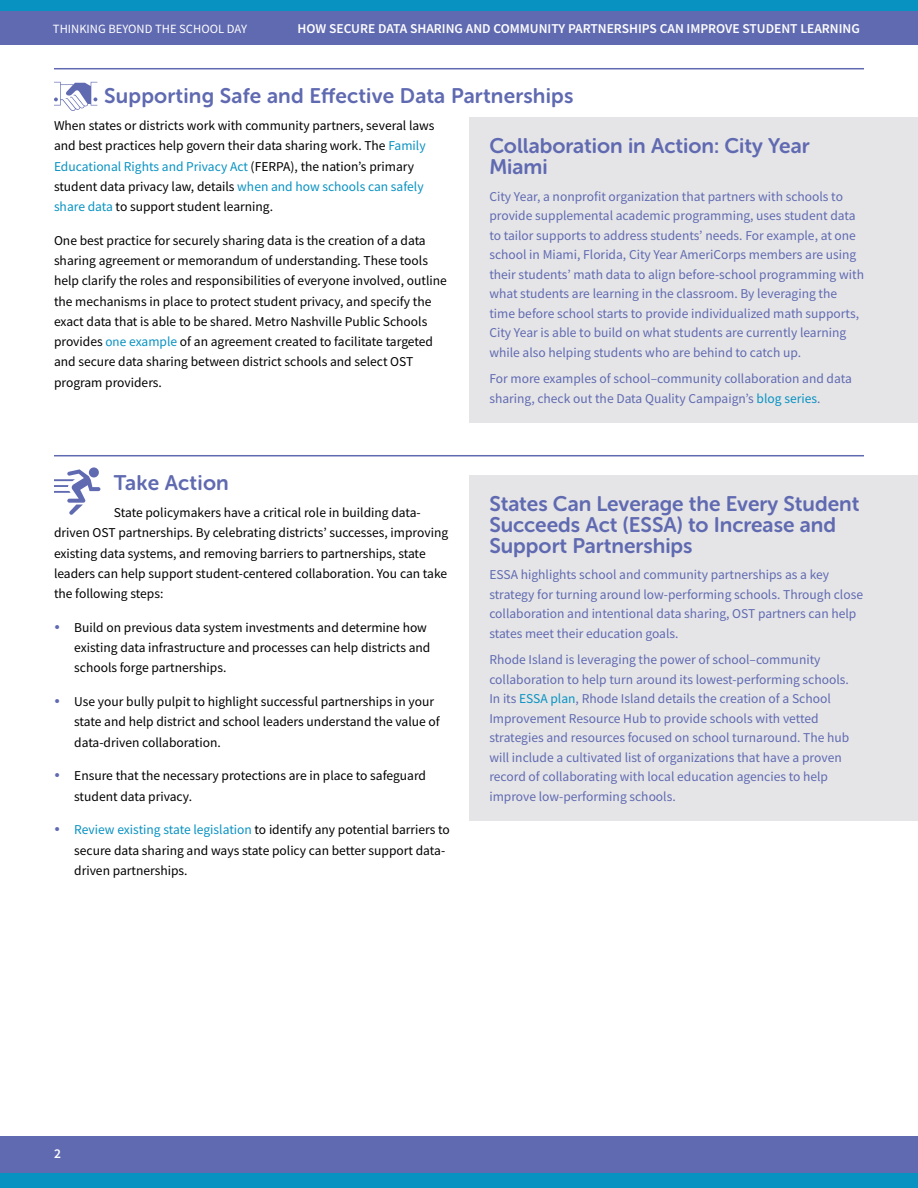
<style>
.page{position:relative;width:918px;height:1188px;background:#fff}
.page>*{position:absolute;margin:0;border:0;box-sizing:border-box;transform-origin:0 0}
.t1{font:21px/21px "Museo Sans Rounded 700";color:#606ab1}
.t2{font:13.5px/20.2px "Source Sans Pro";color:#000}
.t3{font:13.5px/19.5px "Source Sans Pro";color:#606ab1}
.t4{font:600 13.5px "Source Sans Pro";color:#fff}
.t5{font:12.6px "Source Sans Pro";color:#fff}
.s1{color:#0892c2}
.s2{font-family:"Calibri";color:#0892c2}
</style>
<div class="page">
<div style="left:0;top:0;width:918px;height:45px;background:#606ab1"></div>
<div style="left:0;top:0;width:918px;height:11px;background:#0892c2"></div>
<div style="left:0;top:1137px;width:918px;height:47px;background:#606ab1"></div>
<div style="left:0;top:1174px;width:918px;height:14px;background:#0892c2"></div>
<hr style="left:54px;top:68px;width:810px;height:1px;background:#606ab1">
<hr style="left:54px;top:455px;width:810px;height:1px;background:#606ab1">
<div style="left:469px;top:117px;width:449px;height:306px;background:#e5e5e7"></div>
<div style="left:469px;top:475px;width:449px;height:346px;background:#e5e5e7"></div>
<svg style="left:89px;top:467px;width:10px;height:10px"></svg>
<svg style="left:54px;top:469px;width:46px;height:46px"></svg>
<svg style="left:54px;top:82px;width:43px;height:29px"></svg>
<p class="t5" style="left:53px;top:21px;width:196px">THINKING BEYOND THE SCHOOL DAY</p>
<p class="t4" style="left:298px;top:20px;width:564px">HOW SECURE DATA SHARING AND COMMUNITY PARTNERSHIPS CAN IMPROVE STUDENT LEARNING</p>
<h1 class="t1" style="left:104px;top:86px;width:471px">Supporting Safe and Effective Data Partnerships</h1>
<p class="t2" style="left:54px;top:116px;width:382px">When states or districts work with community partners, several laws and best practices help govern their data sharing work. The <span class="s1">Family Educational Rights and Privacy Act</span> (FERPA), the nation’s primary student data privacy law, details <span class="s1">when and how schools can safely share data</span> to support student learning.</p>
<p class="t2" style="left:54px;top:230px;width:394px">One best practice for securely sharing data is the creation of a data sharing agreement or memorandum of understanding. These tools help clarify the roles and responsibilities of everyone involved, outline the mechanisms in place to protect student privacy, and specify the exact data that is able to be shared. Metro Nashville Public Schools provides <span class="s2">one</span> <span class="s1">example</span> of an agreement created to facilitate targeted and secure data sharing between district schools and select OST program providers.</p>
<h1 class="t1" style="left:489px;top:136px;width:322px">Collaboration in Action: City Year<br>Miami</h1>
<p class="t3" style="left:489px;top:186px;width:376px">City Year, a nonprofit organization that partners with schools to provide supplemental academic programming, uses student data to tailor supports to address students’ needs. For example, at one school in Miami, Florida, City Year AmeriCorps members are using their students’ math data to align before-school programming with what students are learning in the classroom. By leveraging the time before school starts to provide individualized math supports, City Year is able to build on what students are currently learning while also helping students who are behind to catch up.</p>
<p class="t3" style="left:489px;top:369px;width:364px">For more examples of school–community collaboration and data sharing, check out the Data Quality Campaign’s <span class="s1">blog series</span>.</p>
<h1 class="t1" style="left:114px;top:473px;width:116px">Take Action</h1>
<p class="t2" style="left:54px;top:503px;width:396px;text-indent:60px">State policymakers have a critical role in building data&shy;driven OST partnerships. By celebrating districts’ successes, improving existing data systems, and removing barriers to partnerships, state leaders can help support student-centered collaboration. You can take the following steps:</p>
<p class="t2" style="left:74px;top:617px;width:358px">Build on previous data system investments and determine how existing data infrastructure and processes can help districts and schools forge partnerships.</p>
<p class="t2" style="left:74px;top:692px;width:367px">Use your bully pulpit to highlight successful partnerships in your state and help district and school leaders understand the value of data-driven collaboration.</p>
<p class="t2" style="left:74px;top:766px;width:353px">Ensure that the necessary protections are in place to safeguard student data privacy.</p>
<p class="t2" style="left:74px;top:820px;width:377px"><span class="s1">Review existing state legislation</span> to identify any potential barriers to secure data sharing and ways state policy can better support data&shy;driven partnerships.</p>
<h1 class="t1" style="left:489px;top:494px;width:371px">States Can Leverage the Every Student<br>Succeeds Act (ESSA) to Increase and<br>Support Partnerships</h1>
<p class="t3" style="left:489px;top:565px;width:375px">ESSA highlights school and community partnerships as a key strategy for turning around low-performing schools. Through close collaboration and intentional data sharing, OST partners can help states meet their education goals.</p>
<p class="t3" style="left:489px;top:650px;width:362px">Rhode Island is leveraging the power of school–community collaboration to help turn around its lowest-performing schools.<br>In its <span class="s1">ESSA plan</span>, Rhode Island details the creation of a School Improvement Resource Hub to provide schools with vetted strategies and resources focused on school turnaround. The hub will include a cultivated list of organizations that have a proven record of collaborating with local education agencies to help improve low-performing schools.</p>
<p class="t4" style="left:54px;top:1145px;width:8px">2</p>
</div>
